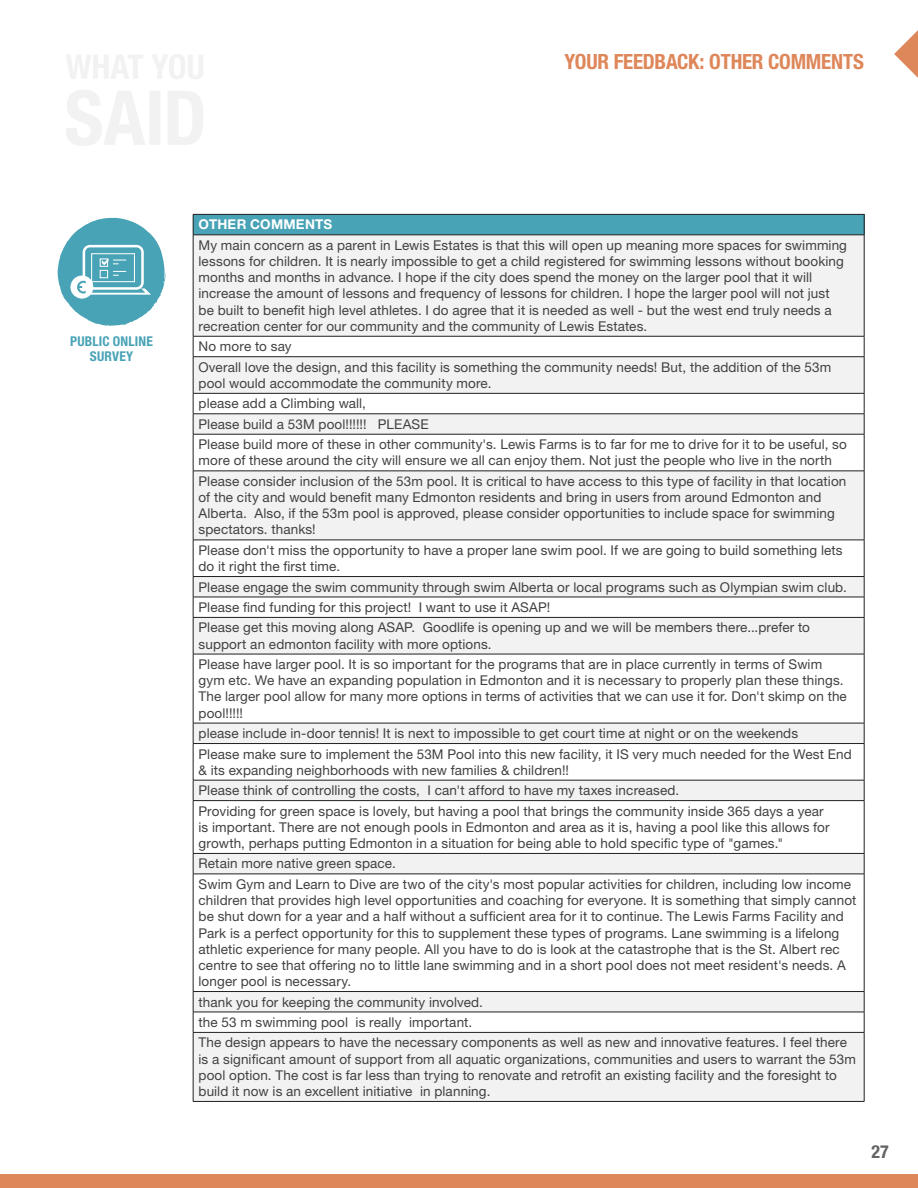
<style>
.page{position:relative;width:918px;height:1188px;background:#fff}
.page>*{position:absolute;margin:0;border:0;box-sizing:border-box;transform-origin:0 0}
.t1{font:700 condensed 21px "Helvetica Neue LT Std";letter-spacing:-.01em;color:#de875a}
.t2{font:700 condensed 18px "Helvetica Neue LT Std";color:#636466}
.t3{font:13.5px/16.2px "Helvetica Neue LT Std";letter-spacing:.01em;color:#414142}
.t4{font:700 condensed 13.5px/15px "Helvetica Neue LT Std";letter-spacing:.01em;color:#49a3b6;text-align:center}
.t5{font:700 13.5px "Helvetica Neue LT Std";letter-spacing:.015em;color:#fff}
</style>
<div class="page">
<div style="left:0;top:1174px;width:918px;height:14px;background:#de875a"></div>
<svg style="left:894px;top:30px;width:24px;height:48px"></svg>
<svg style="left:66px;top:90px;width:137px;height:56px"></svg>
<svg style="left:66px;top:54px;width:137px;height:25px"></svg>
<svg style="left:58px;top:218px;width:108px;height:108px"></svg>
<div style="left:193px;top:214px;width:671px;height:21px;background:#49a3b6"></div>
<div style="left:194px;top:236px;width:670px;height:865px;background:#f2f2f3"></div>
<svg style="left:194px;top:337px;width:670px;height:695px"></svg>
<hr style="left:193px;top:235px;width:1px;height:101px;background:#231f20">
<hr style="left:864px;top:235px;width:1px;height:101px;background:#231f20">
<hr style="left:193px;top:336px;width:671px;height:1px;background:#231f20">
<svg style="left:193px;top:336px;width:1px;height:20px"></svg>
<svg style="left:864px;top:336px;width:1px;height:21px"></svg>
<hr style="left:193px;top:356px;width:671px;height:1px;background:#231f20">
<hr style="left:193px;top:357px;width:1px;height:36px;background:#231f20">
<hr style="left:864px;top:357px;width:1px;height:36px;background:#231f20">
<hr style="left:193px;top:393px;width:671px;height:1px;background:#231f20">
<hr style="left:193px;top:414px;width:671px;height:1px;background:#231f20">
<svg style="left:193px;top:394px;width:1px;height:40px"></svg>
<svg style="left:864px;top:394px;width:1px;height:40px"></svg>
<hr style="left:193px;top:434px;width:671px;height:1px;background:#231f20">
<hr style="left:193px;top:434px;width:1px;height:37px;background:#231f20">
<hr style="left:864px;top:434px;width:1px;height:37px;background:#231f20">
<hr style="left:193px;top:471px;width:671px;height:1px;background:#231f20">
<hr style="left:193px;top:471px;width:1px;height:69px;background:#231f20">
<hr style="left:864px;top:471px;width:1px;height:69px;background:#231f20">
<hr style="left:193px;top:540px;width:671px;height:1px;background:#231f20">
<hr style="left:193px;top:540px;width:1px;height:36px;background:#231f20">
<hr style="left:864px;top:540px;width:1px;height:36px;background:#231f20">
<hr style="left:193px;top:576px;width:671px;height:1px;background:#231f20">
<hr style="left:193px;top:597px;width:671px;height:1px;background:#231f20">
<svg style="left:193px;top:577px;width:1px;height:40px"></svg>
<svg style="left:864px;top:577px;width:1px;height:40px"></svg>
<hr style="left:193px;top:617px;width:671px;height:1px;background:#231f20">
<hr style="left:193px;top:618px;width:1px;height:36px;background:#231f20">
<hr style="left:864px;top:618px;width:1px;height:36px;background:#231f20">
<hr style="left:193px;top:654px;width:671px;height:1px;background:#231f20">
<hr style="left:193px;top:654px;width:1px;height:69px;background:#231f20">
<hr style="left:864px;top:654px;width:1px;height:69px;background:#231f20">
<hr style="left:193px;top:723px;width:671px;height:1px;background:#231f20">
<svg style="left:193px;top:723px;width:1px;height:20px"></svg>
<svg style="left:864px;top:723px;width:1px;height:20px"></svg>
<hr style="left:193px;top:743px;width:671px;height:1px;background:#231f20">
<hr style="left:193px;top:744px;width:1px;height:36px;background:#231f20">
<hr style="left:864px;top:744px;width:1px;height:36px;background:#231f20">
<hr style="left:193px;top:780px;width:671px;height:1px;background:#231f20">
<svg style="left:193px;top:780px;width:1px;height:20px"></svg>
<svg style="left:864px;top:780px;width:1px;height:20px"></svg>
<hr style="left:193px;top:800px;width:671px;height:1px;background:#231f20">
<hr style="left:193px;top:801px;width:1px;height:52px;background:#231f20">
<hr style="left:864px;top:801px;width:1px;height:52px;background:#231f20">
<hr style="left:193px;top:853px;width:671px;height:1px;background:#231f20">
<svg style="left:193px;top:854px;width:1px;height:20px"></svg>
<svg style="left:864px;top:854px;width:1px;height:20px"></svg>
<hr style="left:193px;top:874px;width:671px;height:1px;background:#231f20">
<hr style="left:193px;top:874px;width:1px;height:117px;background:#231f20">
<hr style="left:864px;top:874px;width:1px;height:117px;background:#231f20">
<hr style="left:193px;top:991px;width:671px;height:1px;background:#231f20">
<hr style="left:193px;top:1012px;width:671px;height:1px;background:#231f20">
<svg style="left:193px;top:992px;width:1px;height:40px"></svg>
<svg style="left:864px;top:992px;width:1px;height:40px"></svg>
<hr style="left:193px;top:1032px;width:671px;height:1px;background:#231f20">
<hr style="left:193px;top:1033px;width:1px;height:68px;background:#231f20">
<hr style="left:864px;top:1033px;width:1px;height:68px;background:#231f20">
<hr style="left:193px;top:1101px;width:671px;height:1px;background:#231f20">
<hr style="left:193px;top:214px;width:671px;height:1px;background:#231f20">
<svg style="left:193px;top:215px;width:1px;height:20px"></svg>
<svg style="left:864px;top:215px;width:1px;height:20px"></svg>
<hr style="left:193px;top:235px;width:671px;height:1px;background:#231f20">
<h1 class="t1" style="left:565px;top:49px;width:301px">YOUR FEEDBACK: OTHER COMMENTS</h1>
<p class="t4" style="left:70px;top:333px;width:84px">PUBLIC ONLINE<br>SURVEY</p>
<p class="t5" style="left:199px;top:216px;width:135px">OTHER COMMENTS</p>
<p class="t3" style="left:199px;top:237px;width:650px">My main concern as a parent in Lewis Estates is that this will open up meaning more spaces for swimming lessons for children. It is nearly impossible to get a child registered for swimming lessons without booking months and months in advance. I hope if the city does spend the money on the larger pool that it will increase the amount of lessons and frequency of lessons for children. I hope the larger pool will not just be built to benefit high level athletes. I do agree that it is needed as well - but the west end truly needs a recreation center for our community and the community of Lewis Estates.</p>
<p class="t3" style="left:199px;top:336px;width:634px;line-height:20.4px">No more to say<br>Overall love the design, and this facility is something the community needs! But, the addition of the 53m</p>
<p class="t3" style="left:199px;top:373px;width:650px;line-height:20.4px">pool would accommodate the community more.<br>please add a Climbing wall,<br>Please build a 53M pool!!!!!! PLEASE<br>Please build more of these in other community's. Lewis Farms is to far for me to drive for it to be useful, so</p>
<p class="t3" style="left:199px;top:450px;width:649px;line-height:20.4px">more of these around the city will ensure we all can enjoy them. Not just the people who live in the north<br>Please consider inclusion of the 53m pool. It is critical to have access to this type of facility in that location</p>
<p class="t3" style="left:199px;top:489px;width:638px">of the city and would benefit many Edmonton residents and bring in users from around Edmonton and<br>Alberta. Also, if the 53m pool is approved, please consider opportunities to include space for swimming spectators. thanks!</p>
<p class="t3" style="left:199px;top:542px;width:646px">Please don't miss the opportunity to have a proper lane swim pool. If we are going to build something lets do it right the first time.</p>
<p class="t3" style="left:199px;top:576px;width:650px;line-height:20.4px">Please engage the swim community through swim Alberta or local programs such as Olympian swim club.<br>Please find funding for this project! I want to use it ASAP!<br>Please get this moving along ASAP. Goodlife is opening up and we will be members there...prefer to</p>
<p class="t3" style="left:199px;top:633px;width:625px;line-height:20.4px">support an edmonton facility with more options.<br>Please have larger pool. It is so important for the programs that are in place currently in terms of Swim</p>
<p class="t3" style="left:199px;top:672px;width:650px">gym etc. We have an expanding population in Edmonton and it is necessary to properly plan these things.<br>The larger pool allow for many more options in terms of activities that we can use it for. Don't skimp on the pool!!!!!</p>
<p class="t3" style="left:199px;top:723px;width:655px;line-height:20.4px">please include in-door tennis! It is next to impossible to get court time at night or on the weekends<br>Please make sure to implement the 53M Pool into this new facility, it IS very much needed for the West End</p>
<p class="t3" style="left:199px;top:760px;width:627px;line-height:20.4px">&amp; its expanding neighborhoods with new families &amp; children!!<br>Please think of controlling the costs, I can't afford to have my taxes increased.<br>Providing for green space is lovely, but having a pool that brings the community inside 365 days a year</p>
<p class="t3" style="left:199px;top:819px;width:633px">is important. There are not enough pools in Edmonton and area as it is, having a pool like this allows for growth, perhaps putting Edmonton in a situation for being able to hold specific type of "games."</p>
<p class="t3" style="left:199px;top:853px;width:654px;line-height:20.4px">Retain more native green space.<br>Swim Gym and Learn to Dive are two of the city's most popular activities for children, including low income</p>
<p class="t3" style="left:199px;top:892px;width:659px">children that provides high level opportunities and coaching for everyone. It is something that simply cannot be shut down for a year and a half without a sufficient area for it to continue. The Lewis Farms Facility and Park is a perfect opportunity for this to supplement these types of programs. Lane swimming is a lifelong athletic experience for many people. All you have to do is look at the catastrophe that is the St. Albert rec centre to see that offering no to little lane swimming and in a short pool does not meet resident's needs. A longer pool is necessary.</p>
<p class="t3" style="left:199px;top:991px;width:650px;line-height:20.4px">thank you for keeping the community involved.<br>the 53 m swimming pool is really important.<br>The design appears to have the necessary components as well as new and innovative features. I feel there</p>
<p class="t3" style="left:199px;top:1051px;width:659px">is a significant amount of support from all aquatic organizations, communities and users to warrant the 53m pool option. The cost is far less than trying to renovate and retrofit an existing facility and the foresight to build it now is an excellent initiative in planning.</p>
<h2 class="t2" style="left:871px;top:1140px;width:19px">27</h2>
</div>
